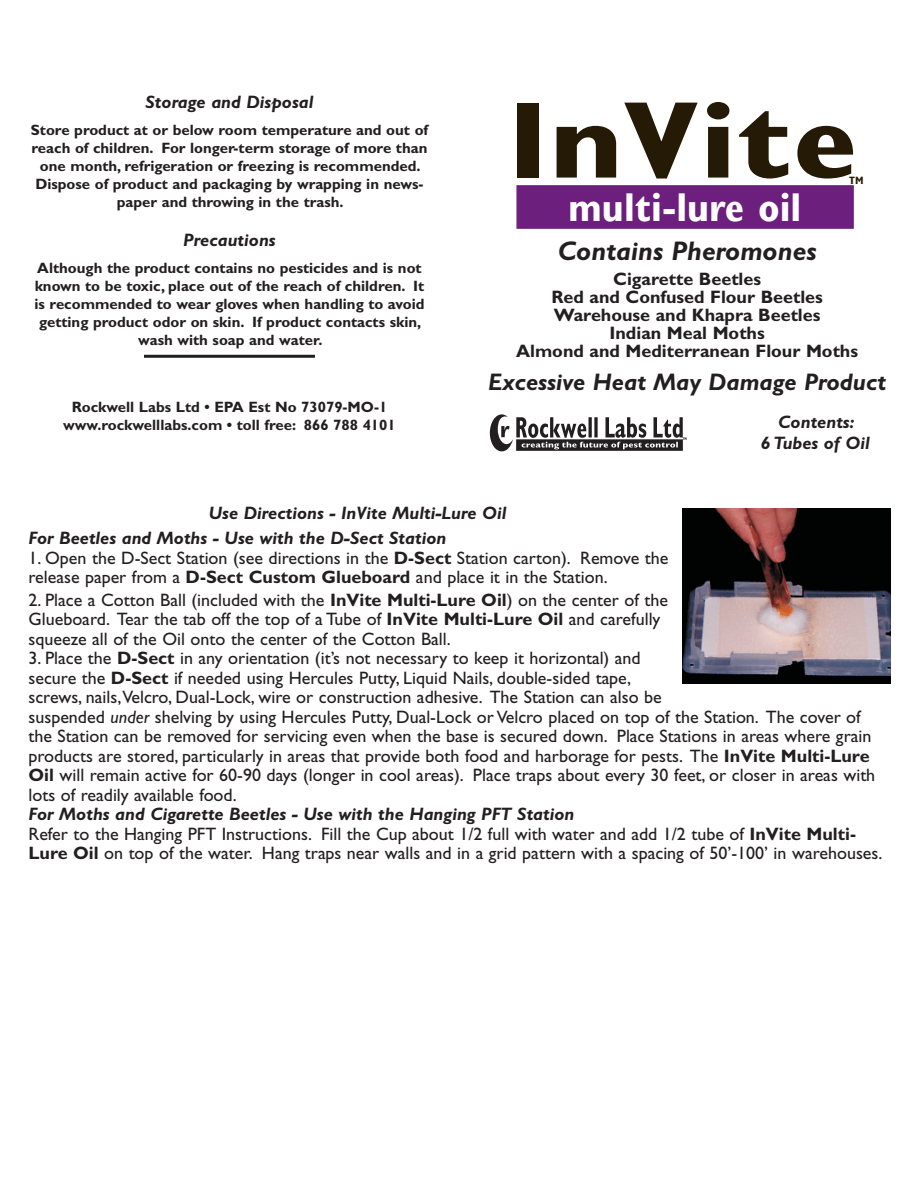
<style>
.page{position:relative;width:918px;height:1188px;background:#fff}
.page>*{position:absolute;margin:0;border:0;box-sizing:border-box;transform-origin:0 0}
.t1{font:700 condensed 109.65px "Gill Sans";color:#251a05;scale:1.28 1}
.t2{font:700 condensed 40.2px "Gill Sans";color:#fff}
.t3{font:italic 700 27px "Gill Sans";color:#231f20}
.t4{font:italic 700 24px "Gill Sans";color:#231f20}
.t5{font:18px/19.5px "Gill Sans";color:#231f20}
.t6{font:italic 700 18px/25.5px "Gill Sans";color:#231f20}
.t7{font:700 18px/18px "Gill Sans";color:#231f20;text-align:center}
.t8{font:700 15px/18px "Gill Sans";color:#231f20;text-align:center}
.t9{font:700 condensed 10.65px "Gill Sans";color:#251a05;scale:1.1 1}
.t10{font:700 condensed 3.75px "Gill Sans";color:#231f20;scale:.91 1}
.s1{font-weight:700}
.s2{font-style:italic}
.s3{font-weight:700;font-style:italic}
</style>
<div class="page">
<img style="left:683px;top:508px;width:208px;height:176px">
<hr style="left:144px;top:355px;width:171px;height:3px;background:#231f20">
<div style="left:517px;top:186px;width:336px;height:42px;background:#6c1f7d"></div>
<div style="left:516px;top:185px;width:338px;height:44px;border:1px solid #6c1f7d"></div>
<svg style="left:490px;top:414px;width:193px;height:37px"></svg>
<p class="t6" style="left:146px;top:89px;width:169px">Storage and Disposal</p>
<p class="t8" style="left:31px;top:121px;width:399px">Store product at or below room temperature and out of reach of children. For longer-term storage of more than one month, refrigeration or freezing is recommended.<br>Dispose of product and packaging by wrapping in news&shy;paper and throwing in the trash.</p>
<p class="t6" style="left:183px;top:227px;width:94px">Precautions</p>
<p class="t8" style="left:35px;top:259px;width:391px">Although the product contains no pesticides and is not known to be toxic, place out of the reach of children. It is recommended to wear gloves when handling to avoid getting product odor on skin. If product contacts skin, wash with soap and water.</p>
<p class="t8" style="left:63px;top:398px;width:334px">Rockwell Labs Ltd • EPA Est No 73079-MO-1 www.rockwelllabs.com • toll free: 866 788 4101</p>
<h1 class="t1" style="left:508px;top:75px;width:276px">InVite</h1>
<h2 class="t2" style="left:568px;top:183px;width:235px">multi-lure oil</h2>
<p class="t9" style="left:849px;top:174px;width:15px">TM</p>
<h3 class="t3" style="left:558px;top:235px;width:260px">Contains Pheromones</h3>
<p class="t7" style="left:516px;top:270px;width:344px">Cigarette Beetles<br>Red and Confused Flour Beetles<br>Warehouse and Khapra Beetles<br>Indian Meal Moths<br>Almond and Mediterranean Flour Moths</p>
<h3 class="t4" style="left:488px;top:368px;width:400px">Excessive Heat May Damage Product</h3>
<p class="t6" style="left:761px;top:411px;width:110px;line-height:21.6px;text-align:center">Contents:<br>6 Tubes of Oil</p>
<p class="t10" style="left:683px;top:437px;width:6px">TM</p>
<p class="t6" style="left:29px;top:500px;width:480px;text-indent:180px">Use Directions - InVite Multi-Lure Oil<br>For Beetles and Moths - Use with the D-Sect Station</p>
<p class="t5" style="left:29px;top:548px;width:642px">1. Open the D-Sect Station (see directions in the <span class="s1">D-Sect</span> Station carton). Remove the release paper from a <span class="s1">D-Sect Custom Glueboard</span> and place it in the Station.</p>
<p class="t5" style="left:28px;top:590px;width:641px">2. Place a Cotton Ball (included with the <span class="s1">InVite Multi-Lure Oil</span>) on the center of the<br>Glueboard. Tear the tab off the top of a Tube of <span class="s1">InVite Multi-Lure Oil</span> and carefully squeeze all of the Oil onto the center of the Cotton Ball.</p>
<p class="t5" style="left:28px;top:649px;width:848px">3. Place the <span class="s1">D-Sect</span> in any orientation (it’s not necessary to keep it horizontal) and<br>secure the <span class="s1">D-Sect</span> if needed using Hercules Putty, Liquid Nails, double-sided tape,<br>screws, nails,Velcro, Dual-Lock, wire or construction adhesive. The Station can also be<br>suspended <span class="s2">under</span> shelving by using Hercules Putty, Dual-Lock or Velcro placed on top of the Station. The cover of the Station can be removed for servicing even when the base is secured down. Place Stations in areas where grain products are stored, particularly in areas that provide both food and harborage for pests. The <span class="s1">InVite Multi-Lure Oil</span> will remain active for 60-90 days (longer in cool areas). Place traps about every 30 feet, or closer in areas with lots of readily available food.</p>
<p class="t5" style="left:28px;top:805px;width:855px"><span class="s3">For Moths and Cigarette Beetles - Use with the Hanging PFT Station<br></span>Refer to the Hanging PFT Instructions. Fill the Cup about 1/2 full with water and add 1/2 tube of <span class="s1">InVite Multi-<br>Lure Oil</span> on top of the water. Hang traps near walls and in a grid pattern with a spacing of 50’-100’ in warehouses.</p>
</div>
